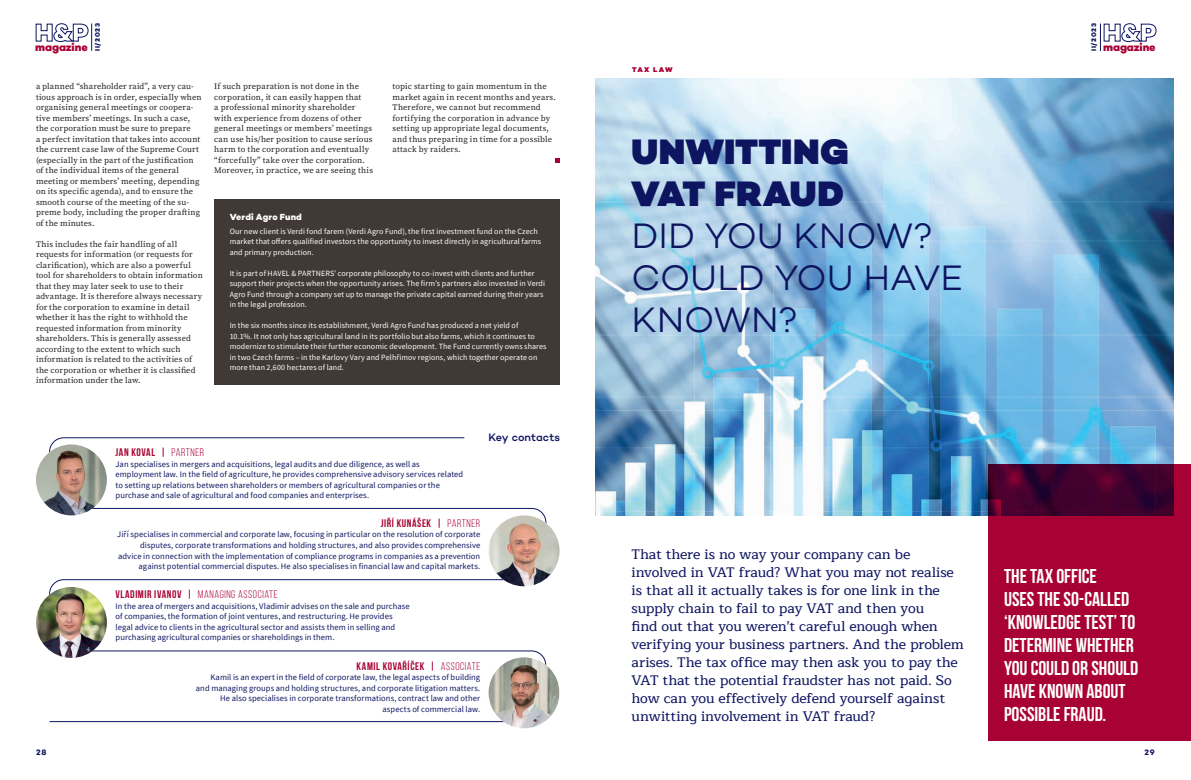
<style>
.page{position:relative;width:1191px;height:780px;background:#fff}
.page>*{position:absolute;margin:0;border:0;box-sizing:border-box;transform-origin:0 0}
.t1{font:300 36px/42px "Campton";letter-spacing:-.005em;color:#0e1560}
.t2{font:900 36px/42px "Campton";color:#0e1560}
.t3{font:700 20px/23px "Bebas Neue";color:#fff}
.t4{font:500 14px/18px "Maitree";letter-spacing:-.015em;color:#0e1560}
.t5{font:700 11px "Bebas Neue";letter-spacing:.055em;color:#a80235}
.t6{font:11px "Bebas Neue";letter-spacing:.055em;color:#a80235}
.t7{font:800 11px "Campton";letter-spacing:-.01em;color:#a80235}
.t8{font:500 11px "Campton";letter-spacing:.005em;color:#0e1560}
.t9{font:800 9px "Campton";letter-spacing:.015em;color:#fff}
.t10{font:8.5px/10.5px "Source Serif Pro";letter-spacing:.015em;color:#231f20}
.t11{font:8.5px/10.5px "Source Sans Pro";letter-spacing:.01em;color:#0e1560}
.t12{font:8px/10.5px "Source Sans Pro";letter-spacing:.01em;color:#fff}
.t13{font:700 8px "Campton";color:#0e1560}
.t14{font:900 7px "Campton";letter-spacing:.155em;color:#a80235}
.t15{font:800 6.7px "Campton";letter-spacing:.095em;color:#0e1560}
.s1{font-weight:400}
.s2{font-weight:700}
</style>
<div class="page">
<img style="left:595px;top:79px;width:579px;height:437px">
<svg style="left:988px;top:464px;width:203px;height:277px;background:#950133"></svg>
<svg style="left:555px;top:158px;width:4px;height:5px"></svg>
<svg style="left:49px;top:437px;width:497px;height:285px"></svg>
<img style="left:36px;top:587px;width:71px;height:70px;border-radius:35px">
<img style="left:36px;top:444px;width:71px;height:71px;border-radius:35px">
<img style="left:488px;top:657px;width:71px;height:71px;border-radius:35px">
<img style="left:488px;top:515px;width:71px;height:71px;border-radius:35px">
<div style="left:214px;top:199px;width:345px;height:185px;background:#403936"></div>
<svg style="left:1100px;top:23px;width:56px;height:28px"></svg>
<svg style="left:35px;top:23px;width:57px;height:28px"></svg>
<p class="t15" style="left:93px;top:51px;width:29px;rotate:-90deg">II/2023</p>
<p class="t15" style="left:1089px;top:51px;width:29px;rotate:-90deg">II/2023</p>
<p class="t7" style="left:35px;top:40px;width:54px">magazine</p>
<p class="t7" style="left:1103px;top:40px;width:54px">magazine</p>
<p class="t10" style="left:36px;top:81px;width:167px">a planned “shareholder raid”, a very cau&shy;tious approach is in order, especially when organising general meetings or coopera&shy;tive members’ meetings. In such a case, the corporation must be sure to prepare<br>a perfect invitation that takes into account the current case law of the Supreme Court (especially in the part of the justification of the individual items of the general meeting or members’ meeting, depending on its specific agenda), and to ensure the smooth course of the meeting of the su&shy;preme body, including the proper drafting of the minutes.</p>
<p class="t10" style="left:36px;top:238px;width:168px">This includes the fair handling of all requests for information (or requests for clarification), which are also a powerful tool for shareholders to obtain information that they may later seek to use to their advantage. It is therefore always necessary for the corporation to examine in detail whether it has the right to withhold the requested information from minority shareholders. This is generally assessed according to the extent to which such information is related to the activities of the corporation or whether it is classified information under the law.</p>
<p class="t10" style="left:214px;top:81px;width:160px">If such preparation is not done in the corporation, it can easily happen that<br>a professional minority shareholder with experience from dozens of other general meetings or members’ meetings can use his/her position to cause serious harm to the corporation and eventually “forcefully” take over the corporation.<br>Moreover, in practice, we are seeing this</p>
<p class="t10" style="left:392px;top:81px;width:165px">topic starting to gain momentum in the market again in recent months and years.<br>Therefore, we cannot but recommend fortifying the corporation in advance by setting up appropriate legal documents, and thus preparing in time for a possible attack by raiders.</p>
<p class="t9" style="left:230px;top:212px;width:74px">Verdi Agro Fund</p>
<p class="t12" style="left:230px;top:226px;width:313px">Our new client is Verdi fond farem (Verdi Agro Fund), the first investment fund on the Czech market that offers qualified investors the opportunity to invest directly in agricultural farms and primary production.</p>
<p class="t12" style="left:230px;top:268px;width:317px">It is part of HAVEL &amp; PARTNERS’ corporate philosophy to co-invest with clients and further support their projects when the opportunity arises. The firm’s partners also invested in Verdi Agro Fund through a company set up to manage the private capital earned during their years in the legal profession.</p>
<p class="t12" style="left:230px;top:320px;width:318px">In the six months since its establishment, Verdi Agro Fund has produced a net yield of<br>10.1%. It not only has agricultural land in its portfolio but also farms, which it continues to modernize to stimulate their further economic development. The Fund currently owns shares in two Czech farms – in the Karlovy Vary and Pelhřimov regions, which together operate on more than 2,600 hectares of land.</p>
<p class="t8" style="left:488px;top:430px;width:73px">Key contacts</p>
<p class="t5" style="left:116px;top:446px;width:90px">JAN KOVAL | <span class="s1">PARTNER</span></p>
<p class="t11" style="left:116px;top:458px;width:349px">Jan specialises in mergers and acquisitions, legal audits and due diligence, as well as employment law. In the field of agriculture, he provides comprehensive advisory services related to setting up relations between shareholders or members of agricultural companies or the purchase and sale of agricultural and food companies and enterprises.</p>
<p class="t5" style="left:381px;top:517px;width:101px">JIŘÍ KUNÁŠEK | <span class="s1">PARTNER</span></p>
<p class="t11" style="left:117px;top:529px;width:364px;text-align:right">Jiří specialises in commercial and corporate law, focusing in particular on the resolution of corporate disputes, corporate transformations and holding structures, and also provides comprehensive advice in connection with the implementation of compliance programs in companies as a prevention against potential commercial disputes. He also specialises in financial law and capital markets.</p>
<p class="t6" style="left:116px;top:588px;width:164px"><span class="s2">VLADIMIR IVANOV |</span> MANAGING ASSOCIATE</p>
<p class="t11" style="left:116px;top:600px;width:296px">In the area of mergers and acquisitions, Vladimir advises on the sale and purchase of companies, the formation of joint ventures, and restructuring. He provides legal advice to clients in the agricultural sector and assists them in selling and purchasing agricultural companies or shareholdings in them.</p>
<p class="t5" style="left:356px;top:659px;width:125px">KAMIL KOVAŘÍČEK | <span class="s1">ASSOCIATE</span></p>
<p class="t11" style="left:196px;top:671px;width:286px;text-align:right">Kamil is an expert in the field of corporate law, the legal aspects of building and managing groups and holding structures, and corporate litigation matters.<br>He also specialises in corporate transformations, contract law and other aspects of commercial law.</p>
<p class="t14" style="left:632px;top:65px;width:42px">TAX LAW</p>
<h1 class="t2" style="left:631px;top:131px;width:219px">UNWITTING<br>VAT FRAUD</h1>
<h1 class="t1" style="left:631px;top:214px;width:333px">DID YOU KNOW?<br>COULD YOU HAVE<br>KNOWN?</h1>
<p class="t4" style="left:631px;top:545px;width:334px">That there is no way your company can be involved in VAT fraud? What you may not realise is that all it actually takes is for one link in the supply chain to fail to pay VAT and then you<br>find out that you weren’t careful enough when verifying your business partners. And the problem arises. The tax office may then ask you to pay the VAT that the potential fraudster has not paid. So how can you effectively defend yourself against unwitting involvement in VAT fraud?</p>
<h2 class="t3" style="left:1004px;top:564px;width:136px">THE TAX OFFICE<br>USES THE SO-CALLED ‘KNOWLEDGE TEST’ TO<br>DETERMINE WHETHER<br>YOU COULD OR SHOULD<br>HAVE KNOWN ABOUT<br>POSSIBLE FRAUD.</h2>
<p class="t13" style="left:36px;top:747px;width:12px">28</p>
<p class="t13" style="left:1144px;top:747px;width:12px">29</p>
</div>
